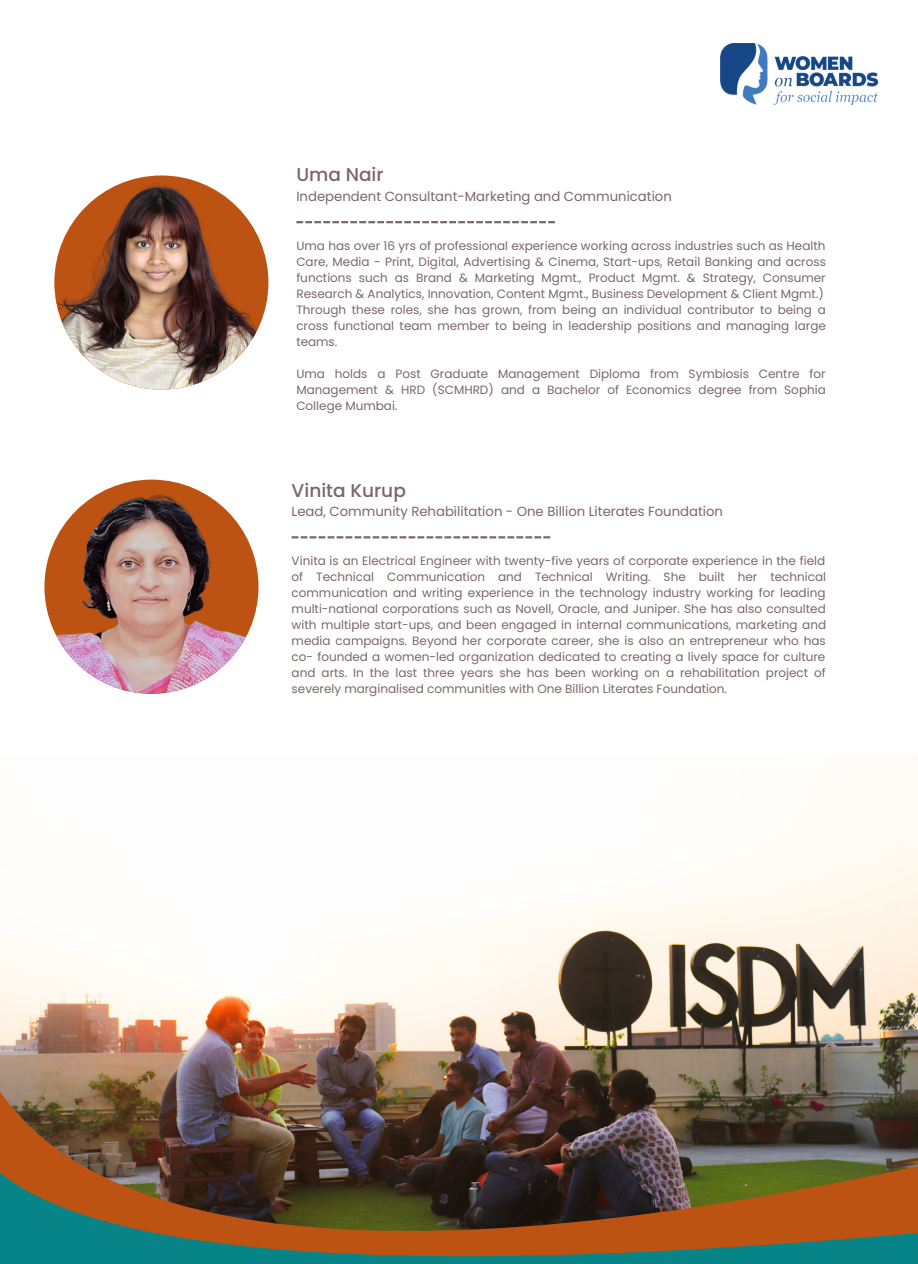
<style>
.page{position:relative;width:918px;height:1264px;background:#fff}
.page>*{position:absolute;margin:0;border:0;box-sizing:border-box;transform-origin:0 0}
.t1{font:500 18.45px "Poppins";color:#7b6765}
.t2{font:13.2px "Poppins";color:#7b6765}
.t3{font:12px/16px "Poppins";color:#7b6765;text-align:justify}
</style>
<div class="page">
<img style="left:721px;top:43px;width:158px;height:62px">
<svg style="left:296px;top:221px;width:259px;height:2px"></svg>
<img style="left:44px;top:479px;width:215px;height:214px;border-radius:50%">
<svg style="left:292px;top:536px;width:258px;height:2px"></svg>
<img style="left:54px;top:175px;width:214px;height:214px;border-radius:50%">
<img style="left:0;top:755px;width:918px;height:243px">
<img style="left:0;top:998px;width:918px;height:122px">
<img style="left:0;top:1120px;width:918px;height:143px">
<p class="t1" style="left:296px;top:162px;width:89px">Uma Nair</p>
<p class="t2" style="left:296px;top:187px;width:377px">Independent Consultant-Marketing and Communication</p>
<p class="t3" style="left:296px;top:237px;width:531px">Uma has over 16 yrs of professional experience working across industries such as Health Care, Media - Print, Digital, Advertising &amp; Cinema, Start-ups, Retail Banking and across functions such as Brand &amp; Marketing Mgmt., Product Mgmt. &amp; Strategy, Consumer Research &amp; Analytics, Innovation, Content Mgmt., Business Development &amp; Client Mgmt.)</p>
<p class="t3" style="left:296px;top:301px;width:531px">Through these roles, she has grown, from being an individual contributor to being a cross functional team member to being in leadership positions and managing large teams.</p>
<p class="t3" style="left:296px;top:365px;width:531px">Uma holds a Post Graduate Management Diploma from Symbiosis Centre for Management &amp; HRD (SCMHRD) and a Bachelor of Economics degree from Sophia College Mumbai.</p>
<p class="t1" style="left:292px;top:477px;width:116px">Vinita Kurup</p>
<p class="t2" style="left:292px;top:502px;width:433px">Lead, Community Rehabilitation - One Billion Literates Foundation</p>
<p class="t3" style="left:292px;top:553px;width:536px">Vinita is an Electrical Engineer with twenty-five years of corporate experience in the field of Technical Communication and Technical Writing. She built her technical communication and writing experience in the technology industry working for leading multi-national corporations such as Novell, Oracle, and Juniper. She has also consulted with multiple start-ups, and been engaged in internal communications, marketing and media campaigns. Beyond her corporate career, she is also an entrepreneur who has co- founded a women-led organization dedicated to creating a lively space for culture and arts. In the last three years she has been working on a rehabilitation project of severely marginalised communities with One Billion Literates Foundation.</p>
</div>
